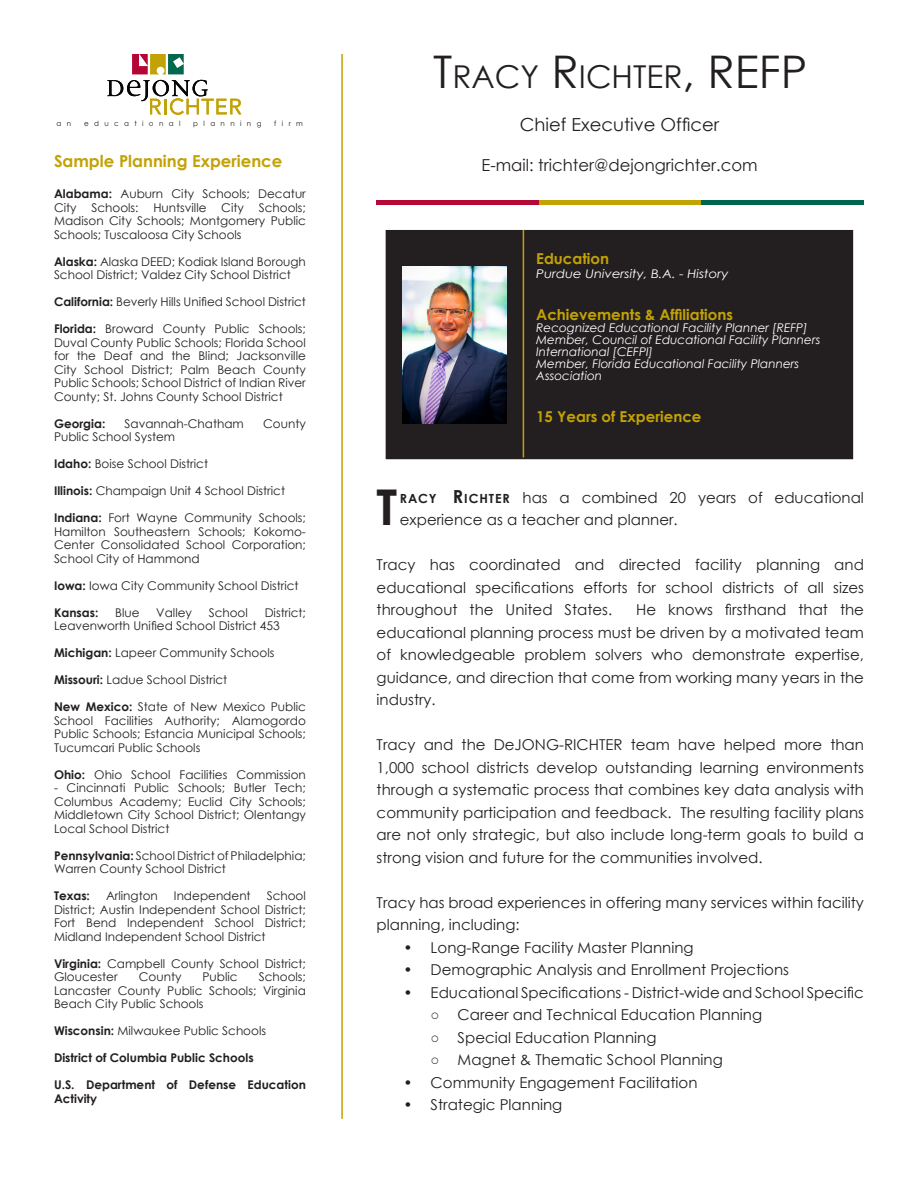
<style>
.page{position:relative;width:918px;height:1188px;background:#fff}
.page>*{position:absolute;margin:0;border:0;box-sizing:border-box;transform-origin:0 0}
.t1{font:700 49.35px "Century Gothic";color:#231f20}
.t2{font:31.5px "Century Gothic";color:#231f20}
.t3{font:18px "Century Gothic";color:#231f20}
.t4{font:16.5px "Century Gothic";color:#231f20}
.t5{font:700 16.5px "Century Gothic";color:#c2a205}
.t6{font:15px/22.5px "Century Gothic";color:#231f20;text-align:justify}
.t7{font:700 15px "Century Gothic";color:#c2a205}
.t8{font:12px/13.5px "Century Gothic";color:#231f20;text-align:justify}
.t9{font:italic 12px/12px "Century Gothic";color:#fff}
.t10{font:700 12px/13.5px "Century Gothic";color:#231f20}
.t11{font:italic 12px "Century Gothic";color:#fff;scale:1.1 1}
.t12{font:7.2px "Century Gothic";letter-spacing:.75em;color:#211e1e}
.s1{font-weight:700}
.s2{font-size:45px}
.s3{font-weight:700;font-size:12.6px}
.s4{font-weight:700;font-size:18px}
</style>
<div class="page">
<svg style="left:107px;top:80px;width:134px;height:35px"></svg>
<svg style="left:132px;top:54px;width:52px;height:20px"></svg>
<hr style="left:341px;top:54px;width:2px;height:1065px;background:#c2a205">
<hr style="left:377px;top:200px;width:162px;height:4px;background:#b50937">
<hr style="left:539px;top:200px;width:163px;height:4px;background:#c2a303">
<hr style="left:702px;top:200px;width:162px;height:4px;background:#00674e">
<div style="left:388px;top:232px;width:463px;height:225px;background:#231f20"></div>
<div style="left:386px;top:230px;width:467px;height:229px;border:4px solid #231f20"></div>
<hr style="left:523px;top:230px;width:1px;height:227px;background:#c2a205">
<img style="left:402px;top:267px;width:105px;height:157px">
<p class="t12" style="left:57px;top:118px;width:16px">a n</p>
<p class="t12" style="left:84px;top:118px;width:98px">educational</p>
<p class="t12" style="left:193px;top:118px;width:70px">planning</p>
<p class="t12" style="left:274px;top:118px;width:30px">firm</p>
<p class="t5" style="left:54px;top:149px;width:230px">Sample Planning Experience</p>
<p class="t8" style="left:54px;top:187px;width:253px"><span class="s1">Alabama:</span> Auburn City Schools; Decatur City Schools: Huntsville City Schools; Madison City Schools; Montgomery Public Schools; Tuscaloosa City Schools</p>
<p class="t8" style="left:54px;top:254px;width:253px"><span class="s1">Alaska:</span> Alaska DEED; Kodiak Island Borough<br>School District; Valdez City School District</p>
<p class="t8" style="left:54px;top:295px;width:253px"><span class="s1">California:</span> Beverly Hills Unified School District</p>
<p class="t8" style="left:54px;top:322px;width:253px"><span class="s1">Florida:</span> Broward County Public Schools; Duval County Public Schools; Florida School for the Deaf and the Blind; Jacksonville City School District; Palm Beach County Public Schools; School District of Indian River County; St. Johns County School District</p>
<p class="t10" style="left:54px;top:416px;width:53px">Georgia:</p>
<p class="t8" style="left:125px;top:416px;width:121px">Savannah-Chatham</p>
<p class="t8" style="left:263px;top:416px;width:44px">County</p>
<p class="t8" style="left:54px;top:430px;width:123px">Public School System</p>
<p class="t8" style="left:54px;top:457px;width:156px"><span class="s1">Idaho:</span> Boise School District</p>
<p class="t8" style="left:54px;top:484px;width:233px"><span class="s1">Illinois:</span> Champaign Unit 4 School District</p>
<p class="t8" style="left:54px;top:511px;width:253px"><span class="s1">Indiana:</span> Fort Wayne Community Schools; Hamilton Southeastern Schools; Kokomo-Center Consolidated School Corporation; School City of Hammond</p>
<p class="t8" style="left:54px;top:578px;width:246px"><span class="s1">Iowa:</span> Iowa City Community School District</p>
<p class="t10" style="left:54px;top:605px;width:46px">Kansas:</p>
<p class="t8" style="left:115px;top:605px;width:26px">Blue</p>
<p class="t8" style="left:156px;top:605px;width:37px">Valley</p>
<p class="t8" style="left:209px;top:605px;width:41px">School</p>
<p class="t8" style="left:54px;top:605px;width:253px;text-indent:211px">District;<br>Leavenworth Unified School District 453</p>
<p class="t8" style="left:54px;top:646px;width:222px"><span class="s1">Michigan:</span> Lapeer Community Schools</p>
<p class="t8" style="left:54px;top:673px;width:175px"><span class="s1">Missouri:</span> Ladue School District</p>
<p class="t8" style="left:54px;top:700px;width:253px"><span class="s1">New Mexico:</span> State of New Mexico Public School Facilities Authority; Alamogordo Public Schools; Estancia Municipal Schools; Tucumcari Public Schools</p>
<p class="t8" style="left:54px;top:767px;width:253px"><span class="s1">Ohio:</span> Ohio School Facilities Commission</p>
<p class="t8" style="left:54px;top:781px;width:253px">- Cincinnati Public Schools; Butler Tech; Columbus Academy; Euclid City Schools; Middletown City School District; Olentangy Local School District</p>
<p class="t8" style="left:54px;top:848px;width:253px"><span class="s1">Pennsylvania:</span> School District of Philadelphia;<br>Warren County School District</p>
<p class="t10" style="left:54px;top:888px;width:37px">Texas:</p>
<p class="t8" style="left:106px;top:889px;width:53px">Arlington</p>
<p class="t8" style="left:174px;top:889px;width:78px">Independent</p>
<p class="t8" style="left:54px;top:889px;width:253px;text-indent:213px">School District; Austin Independent School District; Fort Bend Independent School District; Midland Independent School District</p>
<p class="t8" style="left:54px;top:956px;width:253px"><span class="s1">Virginia:</span> Campbell County School District;<br>Gloucester</p>
<p class="t8" style="left:139px;top:970px;width:44px">County</p>
<p class="t8" style="left:203px;top:970px;width:37px">Public</p>
<p class="t8" style="left:54px;top:970px;width:253px;text-indent:205px">Schools; Lancaster County Public Schools; Virginia Beach City Public Schools</p>
<p class="t8" style="left:54px;top:1024px;width:214px"><span class="s1">Wisconsin:</span> Milwaukee Public Schools</p>
<p class="t10" style="left:54px;top:1050px;width:201px">District of Columbia Public Schools</p>
<p class="t10" style="left:54px;top:1077px;width:253px">U.S. Department of Defense Education<br>Activity</p>
<p class="t2" style="left:433px;top:54px;width:376px"><span class="s2">T</span>RACY <span class="s2">R</span> ICHTER<span class="s2">, REFP</span></p>
<p class="t3" style="left:520px;top:112px;width:201px">Chief Executive Officer</p>
<p class="t4" style="left:482px;top:153px;width:278px">E-mail: trichter@dejongrichter.com</p>
<p class="t7" style="left:536px;top:247px;width:74px">Education</p>
<p class="t11" style="left:536px;top:265px;width:176px">Purdue University, B.A. - History</p>
<p class="t7" style="left:536px;top:303px;width:198px">Achievements &amp; Affiliations</p>
<p class="t9" style="left:536px;top:321px;width:286px">Recognized Educational Facility Planner [REFP]<br>Member, Council of Educational Facility Planners<br>International [CEFPI]</p>
<p class="t9" style="left:536px;top:357px;width:264px">Member, Florida Educational Facility Planners<br>Association</p>
<p class="t7" style="left:536px;top:405px;width:167px">15 Years of Experience</p>
<p class="t1" style="left:377px;top:470px;width:22px">T</p>
<p class="t6" style="left:400px;top:486px;width:466px"><span class="s3">RACY</span> <span class="s4">R</span> <span class="s3">ICHTER</span> has a combined 20 years of educational experience as a teacher and planner.</p>
<p class="t6" style="left:377px;top:553px;width:489px">Tracy has coordinated and directed facility planning and educational specifications efforts for school districts of all sizes throughout the United States.</p>
<p class="t6" style="left:377px;top:598px;width:489px;text-indent:260px">He knows firsthand that the educational planning process must be driven by a motivated team of knowledgeable problem solvers who demonstrate expertise, guidance, and direction that come from working many years in the industry.</p>
<p class="t6" style="left:377px;top:733px;width:489px">Tracy and the DeJONG-RICHTER team have helped more than 1,000 school districts develop outstanding learning environments through a systematic process that combines key data analysis with community participation and feedback. The resulting facility plans are not only strategic, but also include long-term goals to build a strong vision and future for the communities involved.</p>
<p class="t6" style="left:377px;top:891px;width:489px">Tracy has broad experiences in offering many services within facility planning, including:</p>
<p class="t6" style="left:404px;top:936px;width:292px">• Long-Range Facility Master Planning</p>
<p class="t6" style="left:404px;top:958px;width:387px">• Demographic Analysis and Enrollment Projections</p>
<p class="t6" style="left:404px;top:981px;width:462px">• Educational Specifications - District-wide and School Specific</p>
<p class="t6" style="left:431px;top:1003px;width:333px">○ Career and Technical Education Planning</p>
<p class="t6" style="left:431px;top:1026px;width:227px">○ Special Education Planning</p>
<p class="t6" style="left:431px;top:1048px;width:294px">○ Magnet &amp; Thematic School Planning</p>
<p class="t6" style="left:404px;top:1071px;width:295px">• Community Engagement Facilitation</p>
<p class="t6" style="left:404px;top:1093px;width:160px">• Strategic Planning</p>
</div>
